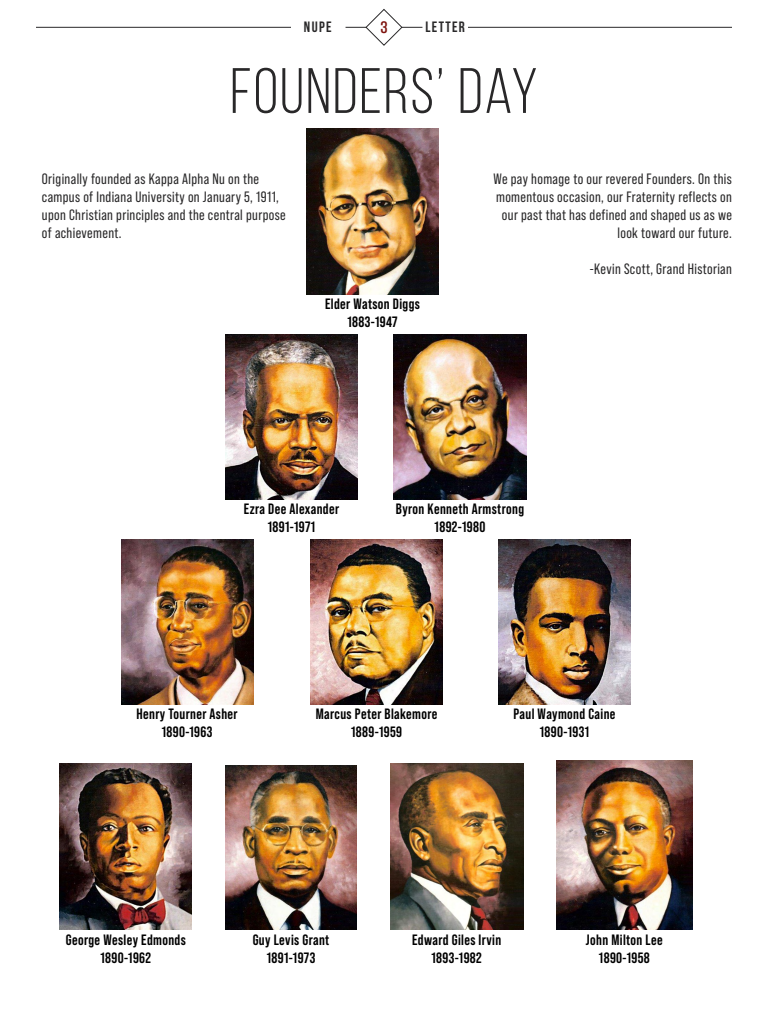
<style>
.page{position:relative;width:768px;height:1024px;background:#fff}
.page>*{position:absolute;margin:0;border:0;box-sizing:border-box;transform-origin:0 0}
.t1{font:64px "Bebas Neue";letter-spacing:.03em;color:#292829}
.t2{font:15px/18px "Bebas Neue Pro";letter-spacing:.025em;color:#292829}
.t3{font:700 15px/18px "Bebas Neue Pro";letter-spacing:.025em;color:#000;text-align:center}
.t4{font:700 15px "Bebas Neue";letter-spacing:.09em;color:#292829}
.t5{font:500 14px "Social Gothic";color:#7d110c}
</style>
<div class="page">
<img style="left:60px;top:764px;width:132px;height:165px">
<img style="left:225px;top:765px;width:132px;height:164px">
<img style="left:390px;top:763px;width:133px;height:167px">
<img style="left:557px;top:760px;width:135px;height:169px">
<img style="left:121px;top:539px;width:132px;height:165px">
<img style="left:311px;top:539px;width:132px;height:165px">
<img style="left:498px;top:539px;width:133px;height:165px">
<img style="left:225px;top:334px;width:133px;height:165px">
<img style="left:394px;top:334px;width:132px;height:165px">
<img style="left:306px;top:129px;width:133px;height:165px">
<hr style="left:36px;top:27px;width:255px;height:1px;background:#292829">
<hr style="left:468px;top:27px;width:264px;height:1px;background:#292829">
<svg style="left:346px;top:9px;width:76px;height:37px"></svg>
<p class="t4" style="left:304px;top:19px;width:29px">NUPE</p>
<p class="t5" style="left:380px;top:18px;width:9px">3</p>
<p class="t4" style="left:425px;top:19px;width:41px">LETTER</p>
<h1 class="t1" style="left:230px;top:57px;width:309px">FOUNDERS’ DAY</h1>
<p class="t2" style="left:42px;top:170px;width:245px">Originally founded as Kappa Alpha Nu on the campus of Indiana University on January 5, 1911, upon Christian principles and the central purpose of achievement.</p>
<p class="t2" style="left:493px;top:170px;width:240px;text-align:right">We pay homage to our revered Founders. On this momentous occasion, our Fraternity reflects on our past that has defined and shaped us as we look toward our future.</p>
<p class="t2" style="left:590px;top:260px;width:144px">-Kevin Scott, Grand Historian</p>
<p class="t3" style="left:325px;top:295px;width:97px">Elder Watson Diggs<br>1883-1947</p>
<p class="t3" style="left:244px;top:500px;width:97px">Ezra Dee Alexander<br>1891-1971</p>
<p class="t3" style="left:396px;top:500px;width:130px">Byron Kenneth Armstrong<br>1892-1980</p>
<p class="t3" style="left:136px;top:705px;width:103px">Henry Tourner Asher<br>1890-1963</p>
<p class="t3" style="left:316px;top:705px;width:123px">Marcus Peter Blakemore<br>1889-1959</p>
<p class="t3" style="left:513px;top:705px;width:104px">Paul Waymond Caine<br>1890-1931</p>
<p class="t3" style="left:66px;top:930px;width:122px">George Wesley Edmonds<br>1890-1962</p>
<p class="t3" style="left:253px;top:930px;width:78px">Guy Levis Grant<br>1891-1973</p>
<p class="t3" style="left:412px;top:930px;width:91px">Edward Giles Irvin<br>1893-1982</p>
<p class="t3" style="left:586px;top:930px;width:78px">John Milton Lee<br>1890-1958</p>
</div>
